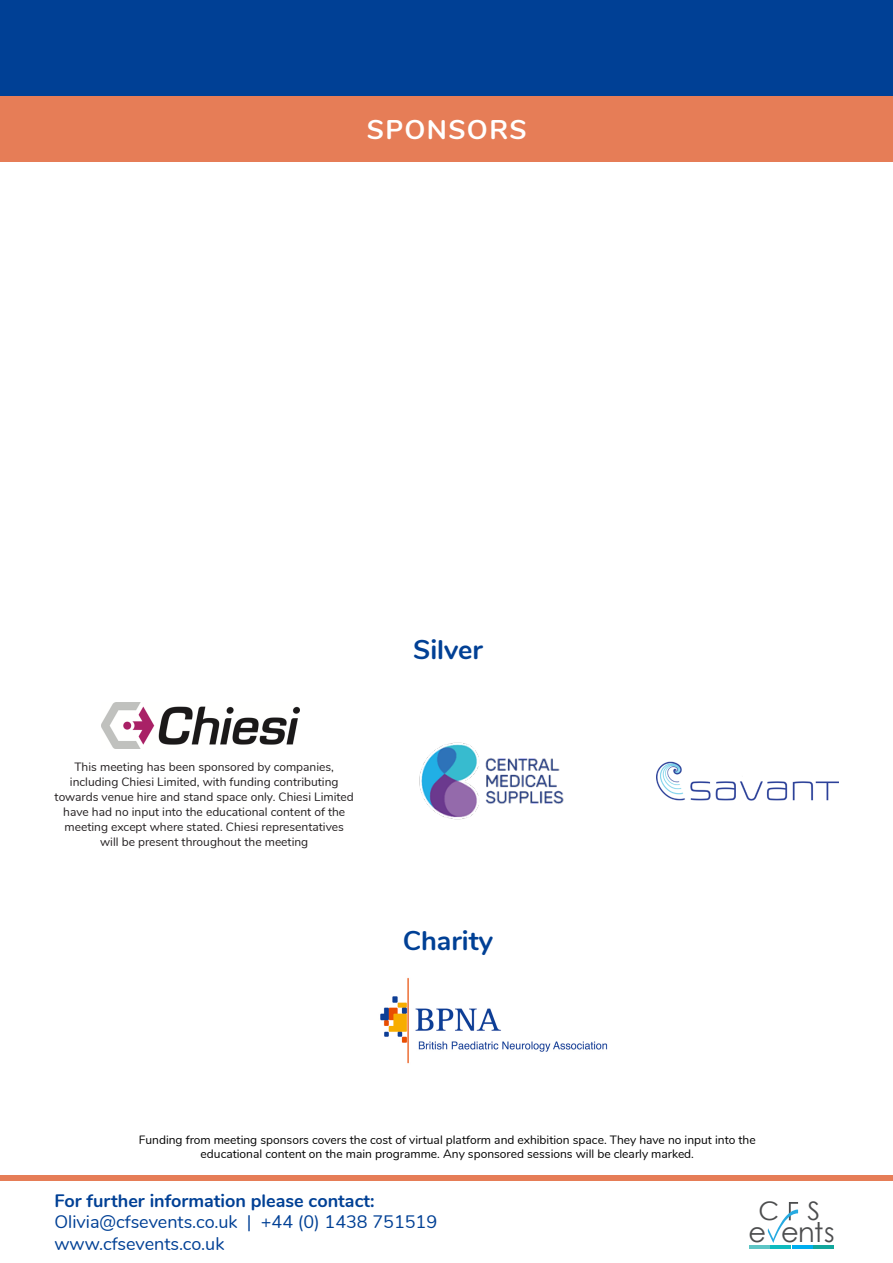
<style>
.page{position:relative;width:893px;height:1263px;background:#fff}
.page>*{position:absolute;margin:0;border:0;box-sizing:border-box;transform-origin:0 0}
.t1{font:27.15px "Century Gothic";color:#4c4d4e}
.t2{font:700 27px "Nunito";color:#004095}
.t3{font:700 27px "Nunito";letter-spacing:.05em;color:#fff}
.t4{font:25.5px "Century Gothic";color:#4c4d4e}
.t5{font:18px "Nunito";color:#004095}
.t6{font:700 18px "Nunito";color:#004095}
.t7{font:12px/15px "Nunito";color:#231f20;text-align:center}
.t8{font:12px "Nunito";color:#000}
</style>
<div class="page">
<div style="left:0;top:0;width:893px;height:129px;background:#004095"></div>
<hr style="left:749px;top:1246px;width:21px;height:3px;background:#5dc5c5">
<hr style="left:771px;top:1246px;width:20px;height:3px;background:#0fbbbf">
<hr style="left:792px;top:1246px;width:20px;height:3px;background:#00aeef">
<hr style="left:814px;top:1246px;width:20px;height:3px;background:#12a79d">
<svg style="left:768px;top:1202px;width:30px;height:41px"></svg>
<div style="left:0;top:1176px;width:893px;height:5px;background:#e67d57"></div>
<div style="left:0;top:96px;width:893px;height:66px;background:#e67d57"></div>
<img style="left:656px;top:761px;width:183px;height:40px">
<img style="left:101px;top:702px;width:198px;height:47px">
<img style="left:380px;top:977px;width:228px;height:87px">
<img style="left:419px;top:742px;width:145px;height:78px">
<p class="t3" style="left:367px;top:110px;width:161px">SPONSORS</p>
<p class="t7" style="left:55px;top:759px;width:301px">This meeting has been sponsored by companies, including Chiesi Limited, with funding contributing towards venue hire and stand space only. Chiesi Limited have had no input into the educational content of the meeting except where stated. Chiesi representatives will be present throughout the meeting</p>
<p class="t2" style="left:413px;top:629px;width:71px">Silver</p>
<p class="t2" style="left:403px;top:921px;width:92px">Charity</p>
<p class="t8" style="left:139px;top:1130px;width:618px">Funding from meeting sponsors covers the cost of virtual platform and exhibition space. They have no input into the</p>
<p class="t8" style="left:201px;top:1145px;width:495px">educational content on the main programme. Any sponsored sessions will be clearly marked.</p>
<p class="t6" style="left:54px;top:1187px;width:322px">For further information please contact:</p>
<p class="t5" style="left:54px;top:1209px;width:384px">Olivia@cfsevents.co.uk | +44 (0) 1438 751519</p>
<p class="t5" style="left:54px;top:1230px;width:171px">www.cfsevents.co.uk</p>
<p class="t4" style="left:758px;top:1196px;width:63px">C S</p>
<p class="t1" style="left:748px;top:1216px;width:88px">e ents</p>
</div>
